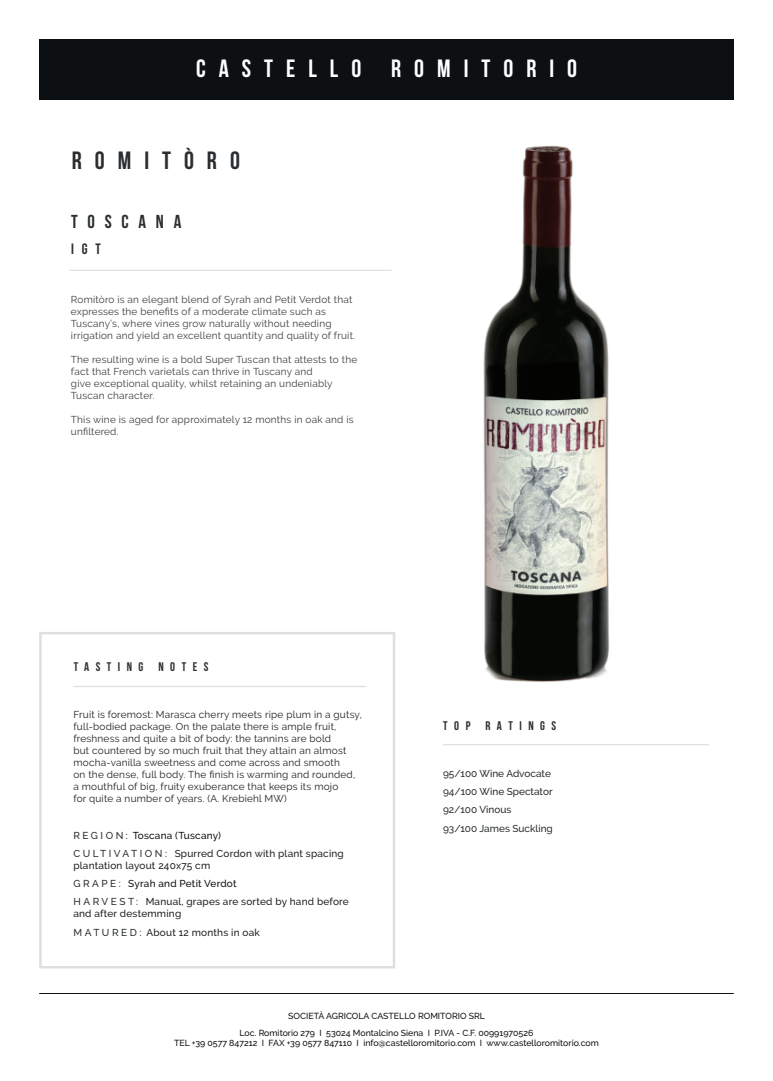
<style>
.page{position:relative;width:773px;height:1081px;background:#fff}
.page>*{position:absolute;margin:0;border:0;box-sizing:border-box;transform-origin:0 0}
.t1{font:700 25px "Bebas Neue";letter-spacing:.52em;color:#fff}
.t2{font:700 25px "Bebas Neue";letter-spacing:.52em;color:#2a2e31}
.t3{font:700 18.75px "Bebas Neue";letter-spacing:.52em;color:#2a2e31}
.t4{font:700 15px "Bebas Neue";color:#2a2e31}
.t5{font:700 12.5px "Bebas Neue";letter-spacing:.52em;color:#2a2e31}
.t6{font:10px/12px "Raleway";letter-spacing:.02em;color:#3f3f40}
.t7{font:10px/12px "Raleway";letter-spacing:.02em;color:#231f20}
.t8{font:500 10px/18.2px "Raleway";letter-spacing:.02em;color:#231f20}
.t9{font:500 10px/18.2px "Raleway";color:#2a2e31}
.t10{font:500 8.75px/16.8px "Raleway";color:#0c1013;text-align:center}
.s1{color:#2a2e31}
.s2{color:#0c0f12}
</style>
<div class="page">
<img style="left:483px;top:145px;width:127px;height:537px">
<div style="left:39px;top:39px;width:694px;height:61px;background:#0c1013"></div>
<hr style="left:70px;top:270px;width:322px;height:1px;background:#dedfdf">
<hr style="left:39px;top:993px;width:694px;height:1px;background:#0c1013">
<svg style="left:39px;top:632px;width:356px;height:336px"></svg>
<hr style="left:443px;top:744px;width:265px;height:1px;background:#dedfdf">
<h1 class="t1" style="left:196px;top:55px;width:382px">CASTELLO ROMITORIO</h1>
<h1 class="t2" style="left:72px;top:147px;width:169px">ROMITÒRO</h1>
<h2 class="t3" style="left:71px;top:211px;width:112px">TOSCANA</h2>
<h3 class="t4" style="left:71px;top:241px;width:31px">IGT</h3>
<p class="t6" style="left:71px;top:293px;width:285px">Romitòro is an elegant blend of Syrah and Petit Verdot that expresses the benefits of a moderate climate such as Tuscany’s, where vines grow naturally without needing irrigation and yield an excellent quantity and quality of fruit.</p>
<p class="t6" style="left:71px;top:353px;width:288px">The resulting wine is a bold Super Tuscan that attests to the fact that French varietals can thrive in Tuscany and<br>give exceptional quality, whilst retaining an undeniably Tuscan character.</p>
<p class="t6" style="left:71px;top:413px;width:284px">This wine is aged for approximately 12 months in oak and is unfiltered.</p>
<p class="t5" style="left:74px;top:660px;width:136px">TASTING NOTES</p>
<p class="t7" style="left:73px;top:709px;width:290px">Fruit is foremost: Marasca cherry meets ripe plum in a gutsy, full-bodied package. On the palate there is ample fruit, freshness and quite a bit of body: the tannins are bold<br>but countered by so much fruit that they attain an almost mocha-vanilla sweetness and come across and smooth<br>on the dense, full body. The finish is warming and rounded, a mouthful of big, fruity exuberance that keeps its mojo<br>for quite a number of years. (A. Krebiehl MW)</p>
<p class="t8" style="left:73px;top:826px;width:272px"><span class="s1">R E G I O N :</span> <span class="s2">Toscana (Tuscany)<br></span><span class="s1">C U LT I V A T I O N :</span> Spurred Cordon with plant spacing</p>
<p class="t8" style="left:73px;top:856px;width:277px">plantation layout 240x75 cm<br><span class="s1">G R A P E :</span> <span class="s2">Syrah and Petit Verdot<br></span><span class="s1">H A R V E S T :</span> Manual, grapes are sorted by hand before</p>
<p class="t8" style="left:73px;top:905px;width:188px">and after destemming<br><span class="s1">M A T U R E D :</span> About 12 months in oak</p>
<p class="t5" style="left:443px;top:718px;width:114px">TOP RATINGS</p>
<p class="t9" style="left:443px;top:764px;width:111px">95/100 Wine Advocate<br>94/100 Wine Spectator<br>92/100 Vinous<br>93/100 James Suckling</p>
<p class="t10" style="left:239px;top:1007px;width:295px">SOCIETÀ AGRICOLA CASTELLO ROMITORIO SRL<br>Loc. Romitorio 279 I 53024 Montalcino Siena I P.IVA - C.F. 00991970526</p>
<p class="t10" style="left:174px;top:1035px;width:426px">TEL +39 0577 847212 I FAX +39 0577 847110 I info@castelloromitorio.com I www.castelloromitorio.com</p>
</div>
